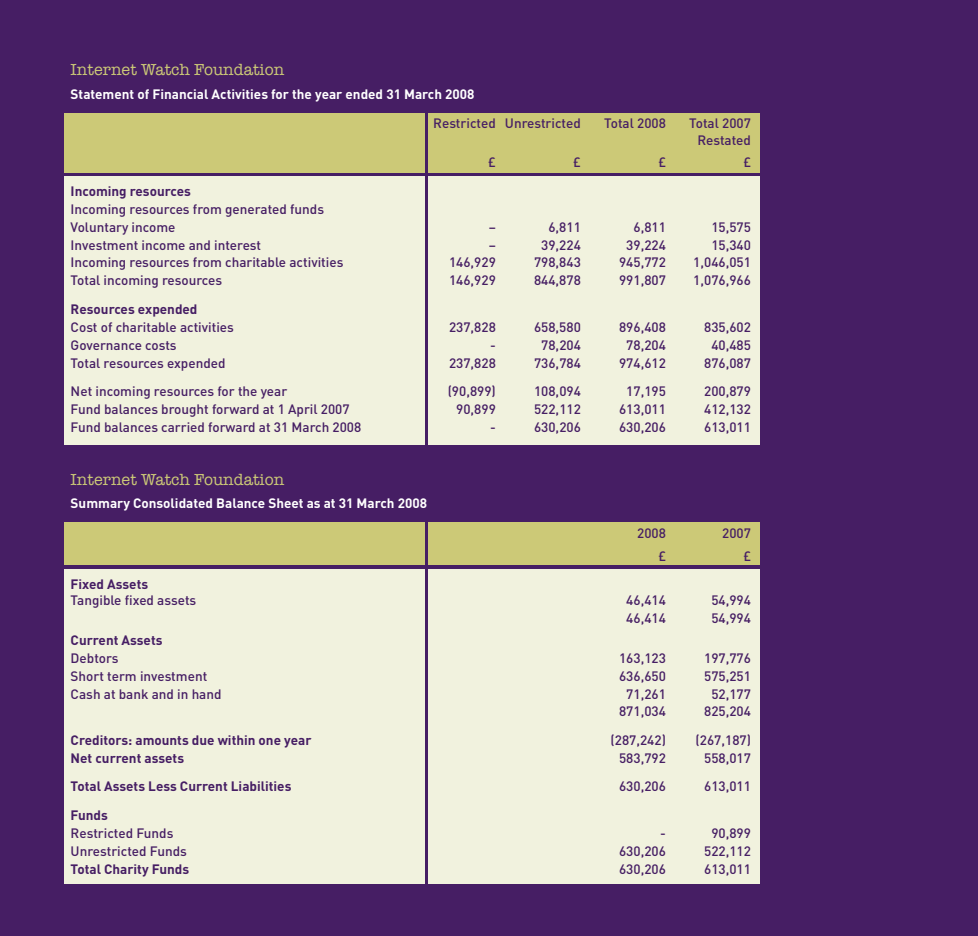
<style>
.page{position:relative;width:978px;height:936px;background:#fff}
.page>*{position:absolute;margin:0;border:0;box-sizing:border-box;transform-origin:0 0}
.t1{font:16.5px "American Typewriter";color:#ccc977}
.t2{font:500 13.5px/16.5px "DIN";color:#461e64;text-align:right}
.t3{font:700 13.5px "DIN";color:#461e64}
.t4{font:700 13.5px "DIN";color:#fff}
</style>
<div class="page">
<div style="left:0;top:0;width:978px;height:935px;background:#461e64"></div>
<div style="left:64px;top:113px;width:361px;height:60px;background:#ccc977"></div>
<div style="left:64px;top:177px;width:361px;height:268px;background:#f1f2de"></div>
<div style="left:428px;top:177px;width:332px;height:268px;background:#f1f2de"></div>
<div style="left:428px;top:113px;width:332px;height:60px;background:#ccc977"></div>
<div style="left:64px;top:522px;width:361px;height:42px;background:#ccc977"></div>
<div style="left:64px;top:568px;width:361px;height:315px;background:#f1f2de"></div>
<div style="left:428px;top:568px;width:332px;height:315px;background:#f1f2de"></div>
<div style="left:428px;top:522px;width:332px;height:42px;background:#ccc977"></div>
<p class="t1" style="left:71px;top:60px;width:215px">Internet Watch Foundation</p>
<p class="t4" style="left:71px;top:86px;width:405px">Statement of Financial Activities for the year ended 31 March 2008</p>
<p class="t2" style="left:433px;top:115px;width:149px">Restricted Unrestricted</p>
<p class="t2" style="left:604px;top:115px;width:63px">Total 2008</p>
<p class="t2" style="left:689px;top:115px;width:63px">Total 2007<br>Restated</p>
<p class="t2" style="left:488px;top:154px;width:9px">£</p>
<p class="t2" style="left:573px;top:154px;width:9px">£</p>
<p class="t2" style="left:658px;top:154px;width:9px">£</p>
<p class="t2" style="left:743px;top:154px;width:9px">£</p>
<p class="t3" style="left:71px;top:183px;width:122px">Incoming resources</p>
<p class="t2" style="left:71px;top:200px;width:255px;line-height:17.9px;text-align:left">Incoming resources from generated funds<br>Voluntary income</p>
<p class="t2" style="left:489px;top:219px;width:9px">–</p>
<p class="t2" style="left:548px;top:219px;width:34px">6,811</p>
<p class="t2" style="left:633px;top:219px;width:34px">6,811</p>
<p class="t2" style="left:711px;top:219px;width:41px">15,575</p>
<p class="t2" style="left:71px;top:237px;width:192px">Investment income and interest</p>
<p class="t2" style="left:489px;top:237px;width:9px">–</p>
<p class="t2" style="left:541px;top:237px;width:41px">39,224</p>
<p class="t2" style="left:626px;top:237px;width:41px">39,224</p>
<p class="t2" style="left:711px;top:237px;width:41px">15,340</p>
<p class="t2" style="left:71px;top:254px;width:274px">Incoming resources from charitable activities</p>
<p class="t2" style="left:449px;top:254px;width:48px">146,929</p>
<p class="t2" style="left:534px;top:254px;width:48px">798,843</p>
<p class="t2" style="left:619px;top:254px;width:48px">945,772</p>
<p class="t2" style="left:693px;top:254px;width:59px">1,046,051</p>
<p class="t2" style="left:71px;top:272px;width:153px">Total incoming resources</p>
<p class="t2" style="left:449px;top:272px;width:48px">146,929</p>
<p class="t2" style="left:534px;top:272px;width:48px">844,878</p>
<p class="t2" style="left:619px;top:272px;width:48px">991,807</p>
<p class="t2" style="left:693px;top:272px;width:59px">1,076,966</p>
<p class="t3" style="left:71px;top:301px;width:128px">Resources expended</p>
<p class="t2" style="left:71px;top:319px;width:165px">Cost of charitable activities</p>
<p class="t2" style="left:449px;top:319px;width:48px">237,828</p>
<p class="t2" style="left:534px;top:319px;width:48px">658,580</p>
<p class="t2" style="left:619px;top:319px;width:48px">896,408</p>
<p class="t2" style="left:704px;top:319px;width:48px">835,602</p>
<p class="t2" style="left:71px;top:337px;width:108px">Governance costs</p>
<p class="t2" style="left:490px;top:337px;width:7px">-</p>
<p class="t2" style="left:541px;top:337px;width:41px">78,204</p>
<p class="t2" style="left:626px;top:337px;width:41px">78,204</p>
<p class="t2" style="left:711px;top:337px;width:41px">40,485</p>
<p class="t2" style="left:71px;top:354px;width:156px">Total resources expended</p>
<p class="t2" style="left:449px;top:354px;width:48px">237,828</p>
<p class="t2" style="left:534px;top:354px;width:48px">736,784</p>
<p class="t2" style="left:619px;top:354px;width:48px">974,612</p>
<p class="t2" style="left:704px;top:354px;width:48px">876,087</p>
<p class="t2" style="left:71px;top:383px;width:218px">Net incoming resources for the year</p>
<p class="t2" style="left:448px;top:383px;width:50px">(90,899)</p>
<p class="t2" style="left:534px;top:383px;width:48px">108,094</p>
<p class="t2" style="left:626px;top:383px;width:41px">17,195</p>
<p class="t2" style="left:704px;top:383px;width:48px">200,879</p>
<p class="t2" style="left:71px;top:401px;width:281px">Fund balances brought forward at 1 April 2007</p>
<p class="t2" style="left:456px;top:401px;width:41px">90,899</p>
<p class="t2" style="left:534px;top:401px;width:48px">522,112</p>
<p class="t2" style="left:619px;top:401px;width:48px">613,011</p>
<p class="t2" style="left:704px;top:401px;width:48px">412,132</p>
<p class="t2" style="left:71px;top:419px;width:292px">Fund balances carried forward at 31 March 2008</p>
<p class="t2" style="left:490px;top:419px;width:7px">-</p>
<p class="t2" style="left:534px;top:419px;width:48px">630,206</p>
<p class="t2" style="left:619px;top:419px;width:48px">630,206</p>
<p class="t2" style="left:704px;top:419px;width:48px">613,011</p>
<p class="t1" style="left:71px;top:470px;width:215px">Internet Watch Foundation</p>
<p class="t4" style="left:71px;top:496px;width:358px">Summary Consolidated Balance Sheet as at 31 March 2008</p>
<p class="t2" style="left:637px;top:525px;width:30px">2008</p>
<p class="t2" style="left:722px;top:525px;width:30px">2007</p>
<p class="t2" style="left:658px;top:547px;width:9px">£</p>
<p class="t2" style="left:743px;top:547px;width:9px">£</p>
<p class="t3" style="left:71px;top:576px;width:79px">Fixed Assets</p>
<p class="t2" style="left:71px;top:592px;width:127px">Tangible fixed assets</p>
<p class="t2" style="left:626px;top:592px;width:41px">46,414</p>
<p class="t2" style="left:711px;top:592px;width:41px">54,994</p>
<p class="t2" style="left:626px;top:610px;width:41px">46,414</p>
<p class="t2" style="left:711px;top:610px;width:41px">54,994</p>
<p class="t3" style="left:71px;top:632px;width:93px">Current Assets</p>
<p class="t2" style="left:71px;top:650px;width:50px">Debtors</p>
<p class="t2" style="left:619px;top:650px;width:48px">163,123</p>
<p class="t2" style="left:704px;top:650px;width:48px">197,776</p>
<p class="t2" style="left:71px;top:667px;width:138px">Short term investment</p>
<p class="t2" style="left:619px;top:667px;width:48px">636,650</p>
<p class="t2" style="left:704px;top:667px;width:48px">575,251</p>
<p class="t2" style="left:71px;top:685px;width:152px">Cash at bank and in hand</p>
<p class="t2" style="left:626px;top:685px;width:41px">71,261</p>
<p class="t2" style="left:711px;top:685px;width:41px">52,177</p>
<p class="t2" style="left:619px;top:703px;width:48px">871,034</p>
<p class="t2" style="left:704px;top:703px;width:48px">825,204</p>
<p class="t3" style="left:71px;top:732px;width:242px">Creditors: amounts due within one year</p>
<p class="t2" style="left:611px;top:732px;width:57px">(287,242)</p>
<p class="t2" style="left:696px;top:732px;width:57px">(267,187)</p>
<p class="t3" style="left:71px;top:750px;width:115px">Net current assets</p>
<p class="t2" style="left:619px;top:750px;width:48px">583,792</p>
<p class="t2" style="left:704px;top:750px;width:48px">558,017</p>
<p class="t3" style="left:71px;top:778px;width:222px">Total Assets Less Current Liabilities</p>
<p class="t2" style="left:619px;top:778px;width:48px">630,206</p>
<p class="t2" style="left:704px;top:778px;width:48px">613,011</p>
<p class="t3" style="left:71px;top:807px;width:39px">Funds</p>
<p class="t2" style="left:71px;top:824px;width:104px">Restricted Funds</p>
<p class="t2" style="left:660px;top:824px;width:7px">-</p>
<p class="t2" style="left:711px;top:824px;width:41px">90,899</p>
<p class="t2" style="left:71px;top:842px;width:118px">Unrestricted Funds</p>
<p class="t2" style="left:619px;top:842px;width:48px">630,206</p>
<p class="t2" style="left:704px;top:842px;width:48px">522,112</p>
<p class="t3" style="left:71px;top:861px;width:120px">Total Charity Funds</p>
<p class="t2" style="left:619px;top:860px;width:48px">630,206</p>
<p class="t2" style="left:704px;top:860px;width:48px">613,011</p>
</div>
